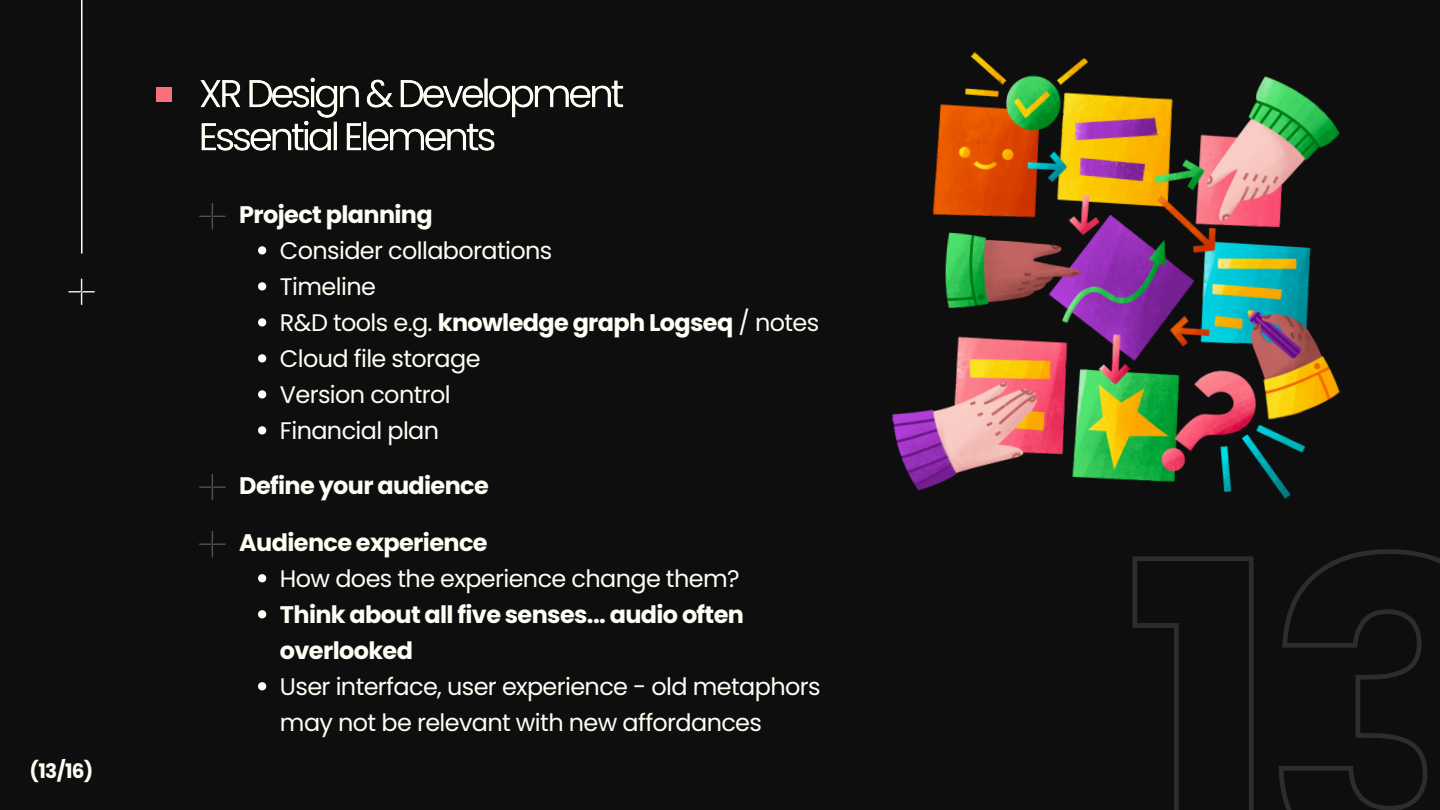
<style>
.page{position:relative;width:1440px;height:810px;background:#0e0e0e}
.page>*{position:absolute;margin:0;border:0;box-sizing:border-box;transform-origin:0 0}
.t1{font:23.9px/36px "Poppins";letter-spacing:-.025em;color:#fffef4}
.t2{font:700 23.9px/36px "Poppins";letter-spacing:-.025em;color:#fffef4}
.t3{font:700 20px "Poppins";color:#fffef4}
.s1{font-weight:400}
</style>
<div class="page">
<hr style="left:81px;top:0;width:1px;height:254px;background:#fff">
<svg style="left:68px;top:279px;width:27px;height:26px"></svg>
<div style="left:156px;top:87px;width:16px;height:15px;background:#f7717d"></div>
<img style="left:892px;top:51px;width:449px;height:448px">
<svg style="left:1132px;top:549px;width:308px;height:261px"></svg>
<img style="left:200px;top:77px;width:424px;height:74px">
<svg style="left:258px;top:246px;width:8px;height:9px"></svg>
<svg style="left:258px;top:282px;width:8px;height:9px"></svg>
<svg style="left:258px;top:318px;width:8px;height:9px"></svg>
<svg style="left:258px;top:354px;width:8px;height:9px"></svg>
<svg style="left:258px;top:390px;width:8px;height:9px"></svg>
<svg style="left:258px;top:426px;width:8px;height:9px"></svg>
<svg style="left:258px;top:574px;width:8px;height:8px"></svg>
<svg style="left:258px;top:610px;width:8px;height:8px"></svg>
<svg style="left:258px;top:682px;width:8px;height:8px"></svg>
<svg style="left:199px;top:203px;width:26px;height:26px"></svg>
<svg style="left:199px;top:474px;width:26px;height:26px"></svg>
<svg style="left:199px;top:531px;width:26px;height:26px"></svg>
<p class="t3" style="left:30px;top:757px;width:65px">(13/16)</p>
<p class="t2" style="left:239px;top:197px;width:195px">Project planning</p>
<p class="t1" style="left:280px;top:233px;width:274px">Consider collaborations</p>
<p class="t1" style="left:280px;top:269px;width:97px">Timeline</p>
<p class="t2" style="left:280px;top:305px;width:541px"><span class="s1">R&amp;D tools e.g.</span> knowledge graph Logseq <span class="s1">/ notes</span></p>
<p class="t1" style="left:280px;top:341px;width:202px">Cloud file storage</p>
<p class="t1" style="left:280px;top:377px;width:172px">Version control</p>
<p class="t1" style="left:280px;top:413px;width:161px">Financial plan</p>
<p class="t2" style="left:239px;top:467px;width:251px">Define your audience</p>
<p class="t2" style="left:239px;top:525px;width:250px">Audience experience</p>
<p class="t1" style="left:280px;top:561px;width:461px">How does the experience change them?</p>
<p class="t2" style="left:280px;top:597px;width:466px">Think about all five senses... audio often overlooked</p>
<p class="t1" style="left:280px;top:669px;width:542px">User interface, user experience - old metaphors may not be relevant with new affordances</p>
</div>
